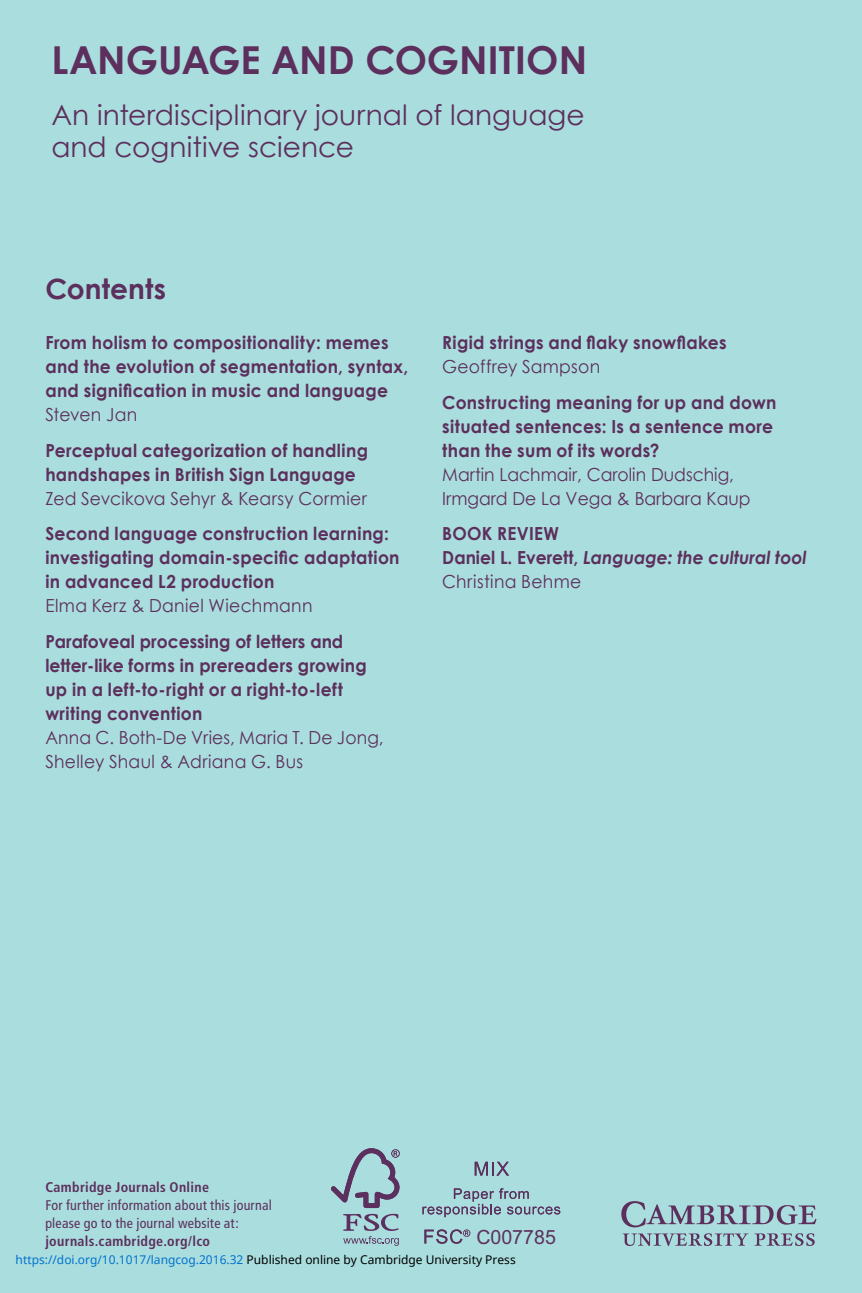
<style>
.page{position:relative;width:862px;height:1293px;background:#fff}
.page>*{position:absolute;margin:0;border:0;box-sizing:border-box;transform-origin:0 0}
.t1{font:700 38.4px "Century Gothic";letter-spacing:-.005em;color:#5c2f5d}
.t2{font:28px/32px "Century Gothic";color:#5c2f5d}
.t3{font:700 28px "Century Gothic";color:#5c2f5d}
.t4{font:19.6px "Arial";color:#5c305e}
.t5{font:700 18px/24px "Century Gothic";letter-spacing:.015em;color:#5c2f5d;scale:.95 1}
.t6{font:condensed 14px/18px "Frutiger";letter-spacing:.015em;color:#5c2f5d}
.t7{font:12px "Noto Sans";color:#000}
.s1{font-weight:400}
.s2{font-style:italic}
.s3{font-weight:700}
.s4{color:#0172cf}
</style>
<div class="page">
<div style="left:0;top:0;width:862px;height:1292px;background:#add"></div>
<svg style="left:621px;top:1201px;width:195px;height:45px"></svg>
<svg style="left:343px;top:1213px;width:56px;height:32px"></svg>
<svg style="left:331px;top:1148px;width:69px;height:59px"></svg>
<svg style="left:475px;top:1161px;width:34px;height:14px"></svg>
<svg style="left:422px;top:1188px;width:138px;height:29px"></svg>
<svg style="left:424px;top:1229px;width:46px;height:14px"></svg>
<p class="t1" style="left:51px;top:35px;width:537px">LANGUAGE AND COGNITION</p>
<p class="t2" style="left:51px;top:98px;width:535px">An interdisciplinary journal of language and cognitive science</p>
<p class="t3" style="left:45px;top:270px;width:122px">Contents</p>
<p class="t5" style="left:45px;top:330px;width:384px">From holism to compositionality: memes and the evolution of segmentation, syntax, and signification in music and language <span class="s1">Steven Jan</span></p>
<p class="t5" style="left:45px;top:437px;width:341px">Perceptual categorization of handling handshapes in British Sign Language<br><span class="s1">Zed Sevcikova Sehyr &amp; Kearsy Cormier</span></p>
<p class="t5" style="left:45px;top:521px;width:374px">Second language construction learning: investigating domain-specific adaptation in advanced L2 production<br><span class="s1">Elma Kerz &amp; Daniel Wiechmann</span></p>
<p class="t5" style="left:45px;top:628px;width:358px">Parafoveal processing of letters and letter-like forms in prereaders growing up in a left-to-right or a right-to-left writing convention<br><span class="s1">Anna C. Both-De Vries, Maria T. De Jong, Shelley Shaul &amp; Adriana G. Bus</span></p>
<p class="t5" style="left:442px;top:330px;width:301px">Rigid strings and flaky snowflakes<br><span class="s1">Geoffrey Sampson</span></p>
<p class="t5" style="left:442px;top:389px;width:353px">Constructing meaning for up and down situated sentences: Is a sentence more than the sum of its words?<br><span class="s1">Martin Lachmair, Carolin Dudschig, Irmgard De La Vega &amp; Barbara Kaup</span></p>
<p class="t5" style="left:442px;top:521px;width:385px">BOOK REVIEW<br>Daniel L. Everett, <span class="s2">Language: the cultural tool<br></span><span class="s1">Christina Behme</span></p>
<p class="t6" style="left:45px;top:1178px;width:228px"><span class="s3">Cambridge Journals Online<br></span>For further information about this journal please go to the journal website at: <span class="s3">journals.cambridge.org/lco</span></p>
<p class="t4" style="left:476px;top:1225px;width:81px">C007785</p>
<p class="t7" style="left:16px;top:1251px;width:502px"><span class="s4">https://doi.org/10.1017/langcog.2016.32</span> Published online by Cambridge University Press</p>
</div>
